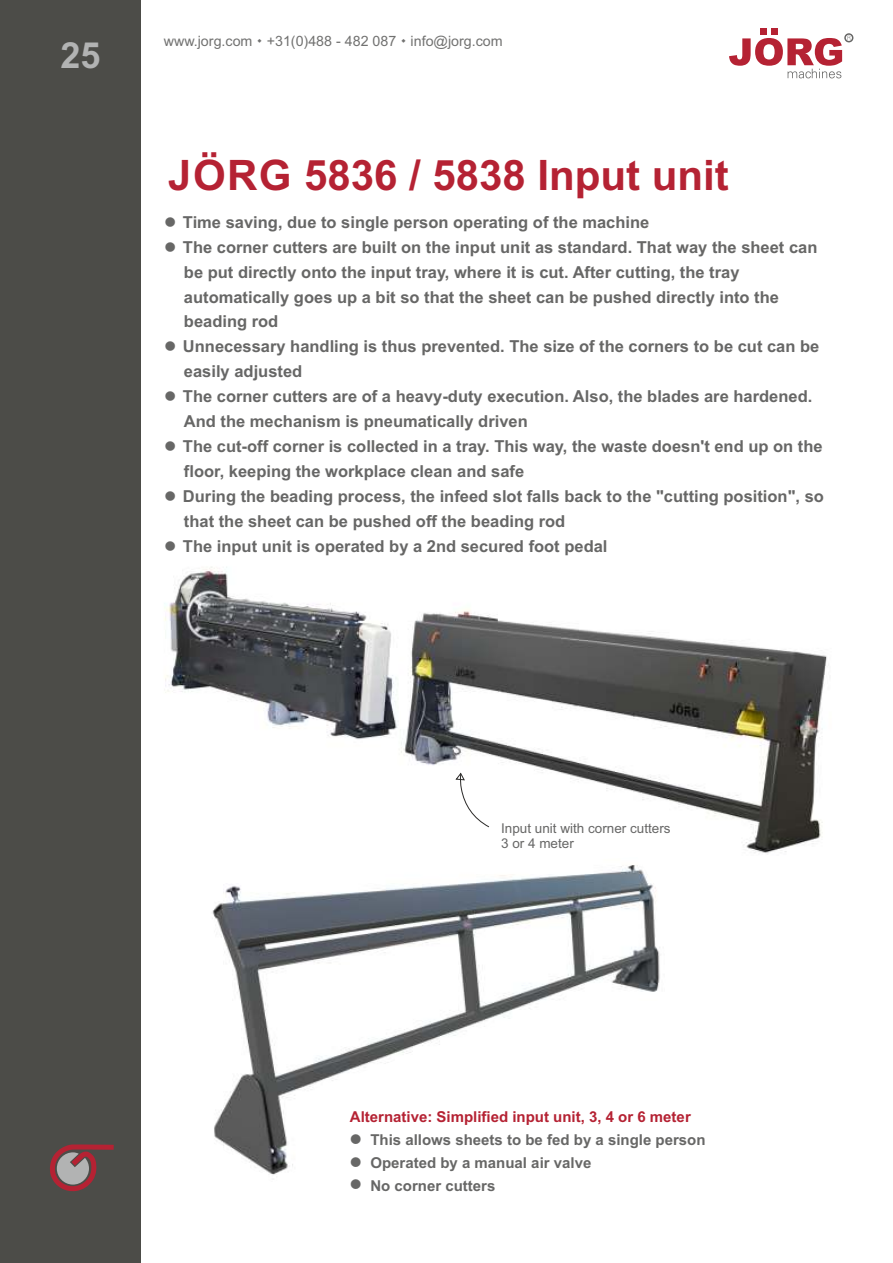
<style>
.page{position:relative;width:893px;height:1263px;background:#fff}
.page>*{position:absolute;margin:0;border:0;box-sizing:border-box;transform-origin:0 0}
.t1{font:700 42px "Arial";color:#b52233}
.t2{font:700 36px "Arial";color:#b2b3b3}
.t3{font:700 16.5px/24.9px "Arial";color:#676766}
.t4{font:700 15px "Arial";color:#676766}
.t5{font:700 15px "Arial";color:#b52233}
.t6{font:14.25px "Arial";color:#727271}
.t7{font:13.5px/15.1px "Arial";color:#676766}
</style>
<div class="page">
<div style="left:0;top:0;width:141px;height:1263px;background:#4c4c48"></div>
<img style="left:164px;top:567px;width:663px;height:286px">
<svg style="left:456px;top:773px;width:33px;height:54px"></svg>
<img style="left:212px;top:865px;width:448px;height:310px">
<svg style="left:50px;top:1144px;width:64px;height:48px"></svg>
<div style="left:760px;top:28px;width:6px;height:7px;background:#b52233"></div>
<div style="left:772px;top:28px;width:6px;height:7px;background:#b52233"></div>
<svg style="left:729px;top:38px;width:113px;height:40px"></svg>
<div style="left:844px;top:33px;width:9px;height:9px;border:2px solid #676766;border-radius:50%"></div>
<svg style="left:351px;top:1157px;width:10px;height:9px"></svg>
<svg style="left:351px;top:1134px;width:10px;height:10px"></svg>
<h2 class="t2" style="left:60px;top:42px;width:42px">25</h2>
<p class="t6" style="left:164px;top:36px;width:341px">www.jorg.com +31(0)488 - 482 087 info@jorg.com</p>
<h1 class="t1" style="left:168px;top:159px;width:562px">JÖRG 5836 / 5838 Input unit</h1>
<p class="t3" style="left:164px;top:211px;width:487px">● Time saving, due to single person operating of the machine</p>
<p class="t3" style="left:184px;top:236px;width:635px;text-indent:-20px">● The corner cutters are built on the input unit as standard. That way the sheet can be put directly onto the input tray, where it is cut. After cutting, the tray automatically goes up a bit so that the sheet can be pushed directly into the beading rod</p>
<p class="t3" style="left:184px;top:336px;width:637px;text-indent:-20px">● Unnecessary handling is thus prevented. The size of the corners to be cut can be easily adjusted</p>
<p class="t3" style="left:184px;top:385px;width:630px;text-indent:-20px">● The corner cutters are of a heavy-duty execution. Also, the blades are hardened.<br>And the mechanism is pneumatically driven</p>
<p class="t3" style="left:184px;top:435px;width:640px;text-indent:-20px">● The cut-off corner is collected in a tray. This way, the waste doesn't end up on the floor, keeping the workplace clean and safe</p>
<p class="t3" style="left:184px;top:485px;width:641px;text-indent:-20px">● During the beading process, the infeed slot falls back to the "cutting position", so that the sheet can be pushed off the beading rod</p>
<p class="t3" style="left:164px;top:535px;width:445px">● The input unit is operated by a 2nd secured foot pedal</p>
<p class="t7" style="left:501px;top:821px;width:171px">Input unit with corner cutters<br>3 or 4 meter</p>
<p class="t5" style="left:350px;top:1111px;width:342px">Alternative: Simplified input unit, 3, 4 or 6 meter</p>
<p class="t4" style="left:370px;top:1134px;width:337px">This allows sheets to be fed by a single person</p>
<p class="t4" style="left:370px;top:1157px;width:222px">Operated by a manual air valve</p>
<p class="t4" style="left:370px;top:1180px;width:127px">No corner cutters</p>
</div>
